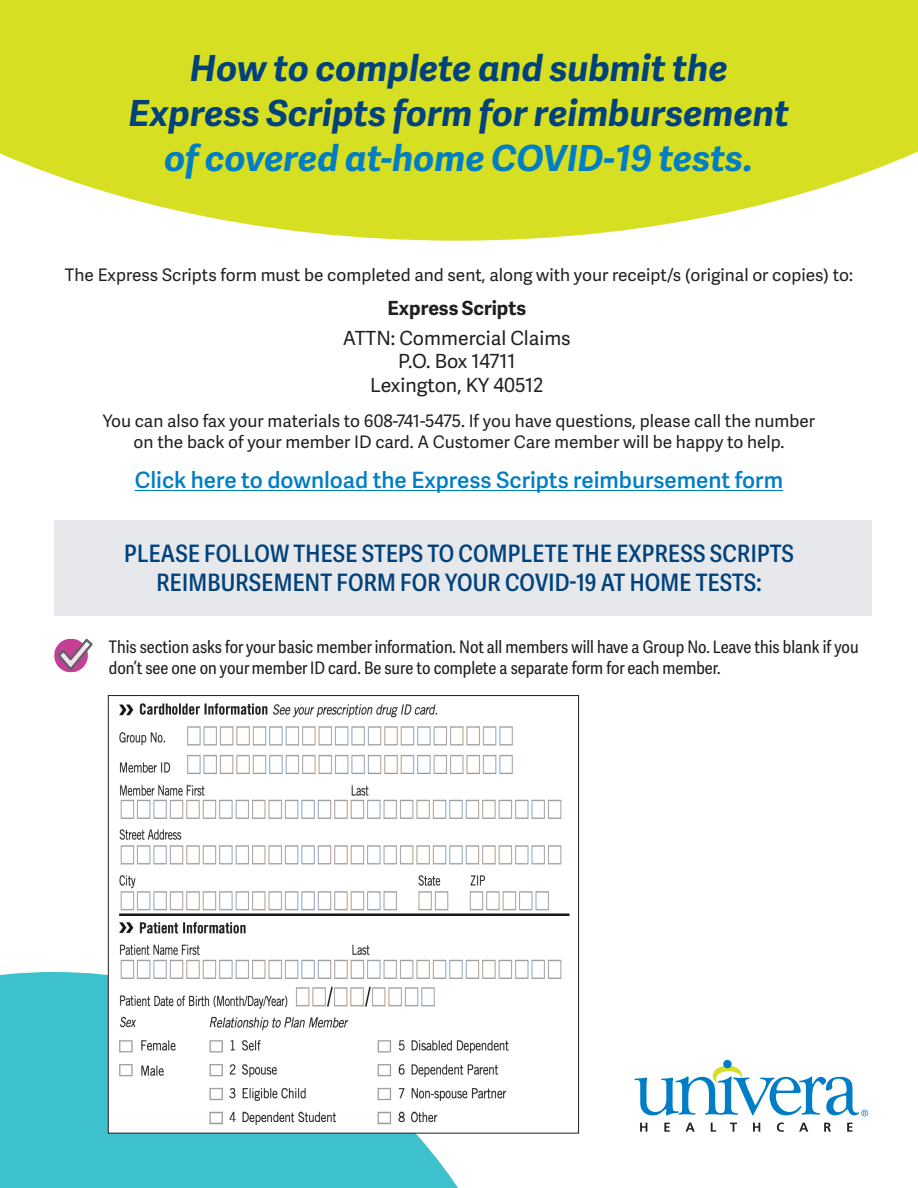
<style>
.page{position:relative;width:918px;height:1188px;background:#fff}
.page>*{position:absolute;margin:0;border:0;box-sizing:border-box;transform-origin:0 0}
.t1{font:italic 700 36px/45px "Adelle Sans";letter-spacing:.005em;color:#01427c;text-align:center}
.t2{font:600 24px/28.8px "Adelle Sans Cnd";letter-spacing:.01em;color:#01427c;text-align:center}
.t3{font:22.5px "Adelle Sans Sb";color:#007ec5}
.t4{font:19.5px/30.2px "Adelle Sans";color:#231f20;text-align:center}
.t5{font:17.25px/20.7px "Adelle Sans";color:#231f20;text-align:center}
.t6{font:17.25px/20.7px "Adelle Sans Cnd";color:#231f20}
.s1{color:#007ec5}
.s2{font-weight:700}
</style>
<div class="page">
<svg style="left:0;top:972px;width:540px;height:216px;background:#54c7d1"></svg>
<div style="left:54px;top:520px;width:818px;height:96px;background:#e7e8eb"></div>
<svg style="left:0;top:0;width:918px;height:241px;background:#dae23a"></svg>
<hr style="left:135px;top:490px;width:648px;height:1px;background:#007ec5">
<div style="left:723px;top:1060px;width:9px;height:8px;background:#007ec5;border-radius:50%"></div>
<svg style="left:635px;top:1066px;width:233px;height:50px"></svg>
<svg style="left:640px;top:1123px;width:7px;height:9px"></svg>
<svg style="left:664px;top:1123px;width:6px;height:9px"></svg>
<svg style="left:686px;top:1123px;width:9px;height:9px"></svg>
<svg style="left:711px;top:1123px;width:5px;height:9px"></svg>
<svg style="left:730px;top:1123px;width:7px;height:9px"></svg>
<svg style="left:753px;top:1123px;width:7px;height:9px"></svg>
<svg style="left:777px;top:1123px;width:7px;height:9px"></svg>
<svg style="left:799px;top:1123px;width:9px;height:9px"></svg>
<svg style="left:824px;top:1123px;width:7px;height:9px"></svg>
<svg style="left:847px;top:1123px;width:6px;height:9px"></svg>
<div style="left:54px;top:639px;width:34px;height:33px;background:#c53f97;border-radius:50%"></div>
<svg style="left:57px;top:639px;width:36px;height:31px"></svg>
<div style="left:108px;top:696px;width:471px;height:437px;background:#fff"></div>
<img style="left:119px;top:703px;width:451px;height:422px">
<h1 class="t1" style="left:129px;top:45px;width:662px">How to complete and submit the<br>Express Scripts form for reimbursement <span class="s1">of covered at-home COVID-19 tests.</span></h1>
<p class="t5" style="left:65px;top:264px;width:790px">The Express Scripts form must be completed and sent, along with your receipt/s (original or copies) to:</p>
<p class="t4" style="left:343px;top:292px;width:229px"><span class="s2">Express Scripts<br></span>ATTN: Commercial Claims</p>
<p class="t4" style="left:370px;top:349px;width:175px;line-height:23.4px">P.O. Box 14711<br>Lexington, KY 40512</p>
<p class="t5" style="left:103px;top:410px;width:714px">You can also fax your materials to 608-741-5475. If you have questions, please call the number on the back of your member ID card. A Customer Care member will be happy to help.</p>
<h3 class="t3" style="left:135px;top:464px;width:650px">Click here to download the Express Scripts reimbursement form</h3>
<h2 class="t2" style="left:124px;top:540px;width:672px">PLEASE FOLLOW THESE STEPS TO COMPLETE THE EXPRESS SCRIPTS<br>REIMBURSEMENT FORM FOR YOUR COVID-19 AT HOME TESTS:</h2>
<p class="t6" style="left:109px;top:637px;width:751px">This section asks for your basic member information. Not all members will have a Group No. Leave this blank if you don’t see one on your member ID card. Be sure to complete a separate form for each member.</p>
</div>
